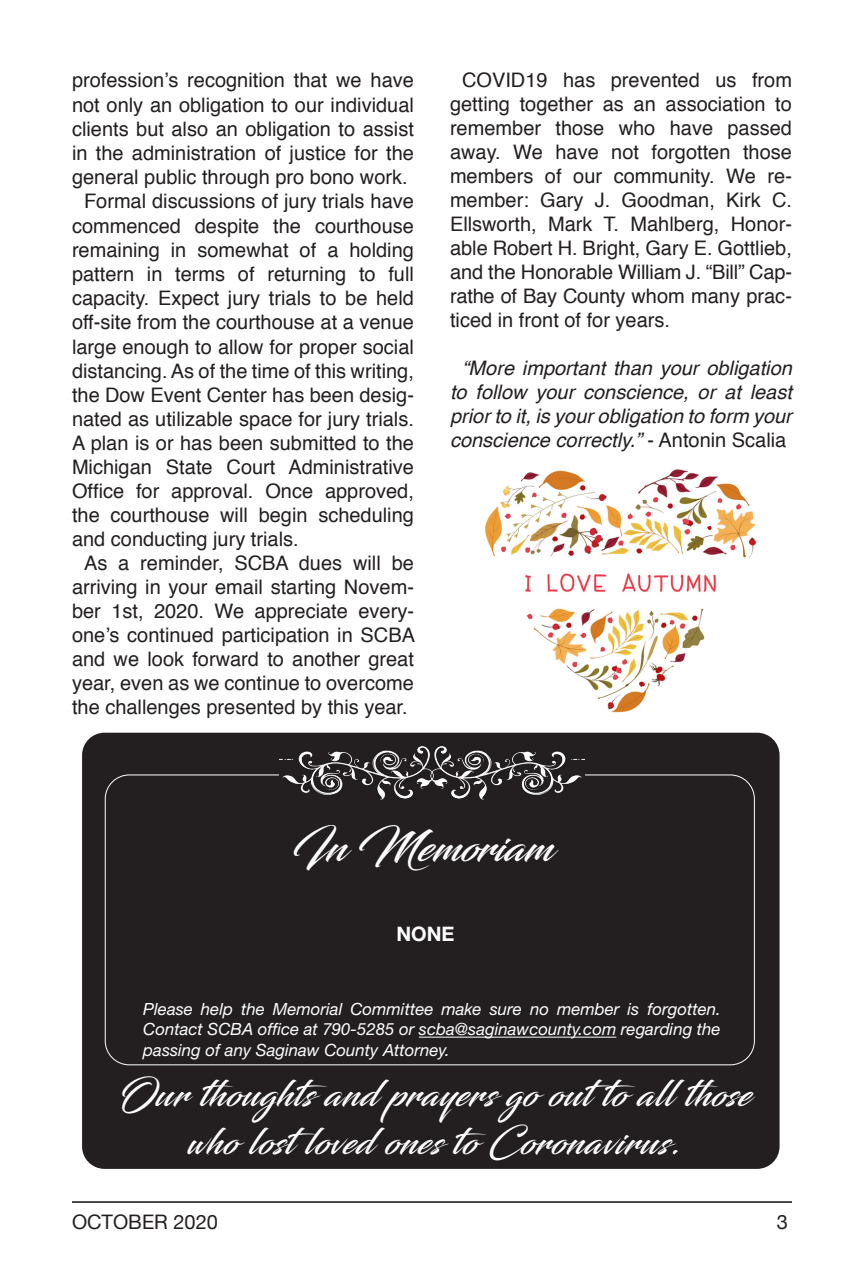
<style>
.page{position:relative;width:864px;height:1278px;background:#fff}
.page>*{position:absolute;margin:0;border:0;box-sizing:border-box;transform-origin:0 0}
._2020_Body_Normal{font:42.6px "Blacksword";color:#fff}
._2020_Body_Normal-2{font:36px/48px "Blacksword";letter-spacing:.03em;color:#fff;text-align:center}
._2020_Body_Normal-3{font:20px/24.2px "Helvetica";color:#231f20;text-align:justify}
._2020_Body_Normal-4{font:italic 20px/24px "Helvetica";color:#231f20;text-align:center}
.t1{font:20px "Helvetica Neue";color:#231f20}
._2020_Body_Normal-5{font:700 20px "Helvetica Neue";color:#fff}
._2020_Body_Normal-6{font:italic 16.8px/20.2px "Helvetica Neue";color:#fff;text-align:justify}
.s1{font-style:normal}
</style>
<div class="page">
<hr style="left:72px;top:1202px;width:720px;height:1px;background:#231f20">
<hr style="left:72px;top:1201px;width:720px;height:1px;background:#231f20">
<div style="left:82px;top:733px;width:698px;height:436px;background:#231f20;border-radius:22px"></div>
<hr style="left:419px;top:1037px;width:197px;height:1px;background:#fff">
<img style="left:279px;top:747px;width:306px;height:53px">
<img style="left:485px;top:469px;width:272px;height:244px">
<p class="_2020_Body_Normal-3" style="left:72px;top:70px;width:343px">profession’s recognition that we have not only an obligation to our individual clients but also an obligation to assist in the administration of justice for the general public through pro bono work.</p>
<p class="_2020_Body_Normal-3" style="left:72px;top:191px;width:343px;text-indent:12px">Formal discussions of jury trials have commenced despite the courthouse remaining in somewhat of a holding pattern in terms of returning to full capacity. Expect jury trials to be held off-site from the courthouse at a venue large enough to allow for proper social distancing. As of the time of this writing, the Dow Event Center has been desig&shy;nated as utilizable space for jury trials.<br>A plan is or has been submitted to the Michigan State Court Administrative Office for approval. Once approved, the courthouse will begin scheduling and conducting jury trials.</p>
<p class="_2020_Body_Normal-3" style="left:72px;top:552px;width:345px;text-align:center">As a reminder, SCBA dues will be arriving in your email starting Novem&shy;ber 1st, 2020. We appreciate every&shy;one’s continued participation in SCBA and we look forward to another great year, even as we continue to overcome the challenges presented by this year.</p>
<p class="_2020_Body_Normal-3" style="left:450px;top:70px;width:343px;text-indent:12px">COVID19 has prevented us from getting together as an association to remember those who have passed away. We have not forgotten those members of our community. We re&shy;member: Gary J. Goodman, Kirk C.<br>Ellsworth, Mark T. Mahlberg, Honor&shy;able Robert H. Bright, Gary E. Gottlieb, and the Honorable William J. “Bill” Cap&shy;rathe of Bay County whom many prac&shy;ticed in front of for years.</p>
<p class="_2020_Body_Normal-4" style="left:450px;top:357px;width:344px">“More important than your obligation to follow your conscience, or at least prior to it, is your obligation to form your conscience correctly.” <span class="s1">- Antonin Scalia</span></p>
<p class="_2020_Body_Normal" style="left:293px;top:821px;width:262px">In Memoriam</p>
<p class="_2020_Body_Normal-5" style="left:396px;top:922px;width:60px">NONE</p>
<p class="_2020_Body_Normal-6" style="left:143px;top:999px;width:579px">Please help the Memorial Committee make sure no member is forgotten.<br>Contact SCBA office at 790-5285 or scba@saginawcounty.com regarding the passing of any Saginaw County Attorney.</p>
<p class="_2020_Body_Normal-2" style="left:117px;top:1070px;width:635px">Our thoughts and prayers go outto all those who lostloved ones to Coronavirus.</p>
<p class="t1" style="left:72px;top:1208px;width:147px">OCTOBER 2020</p>
<p class="t1" style="left:777px;top:1208px;width:13px">3</p>
</div>
